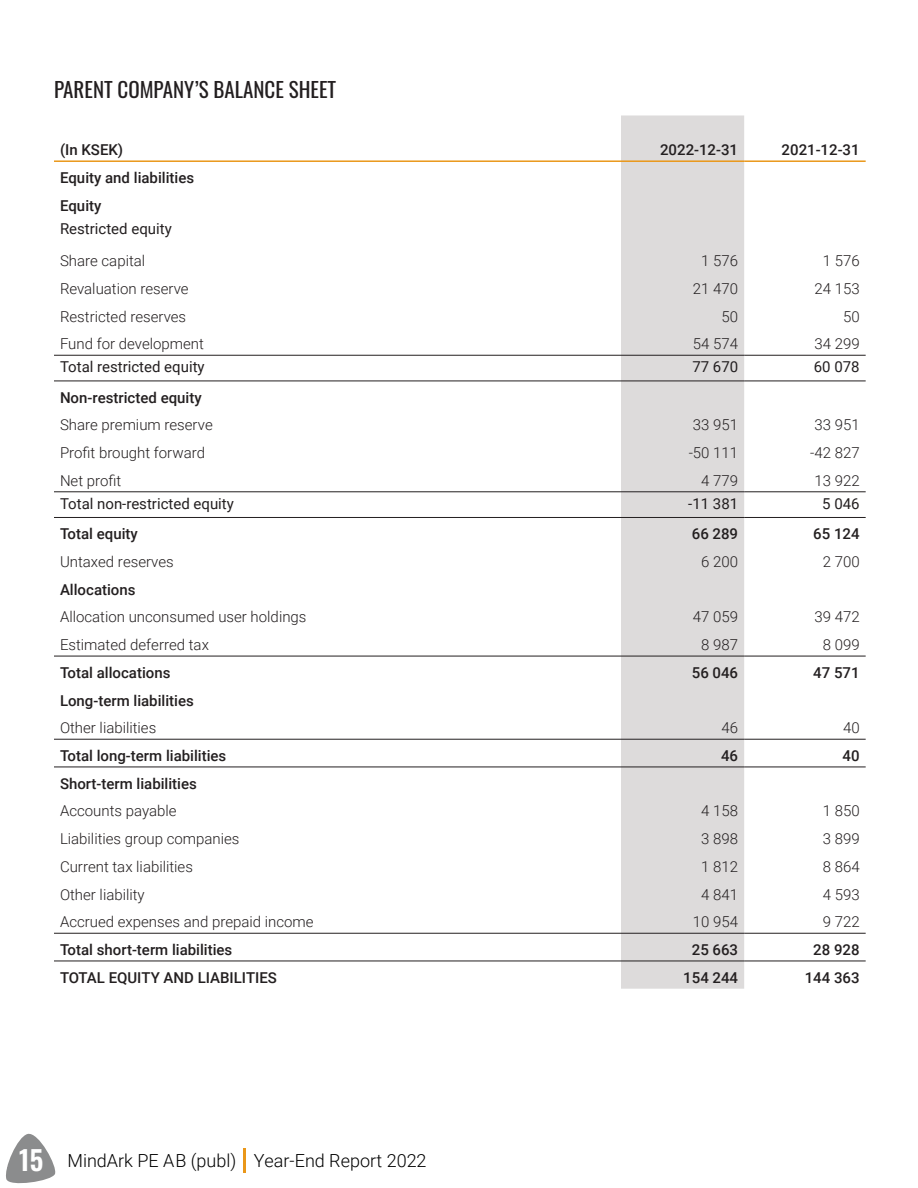
<style>
.page{position:relative;width:918px;height:1188px;background:#fff}
.page>*{position:absolute;margin:0;border:0;box-sizing:border-box;transform-origin:0 0}
.Subtitles{font:21px "Oswald";color:#231f20}
.t1{font:300 18px "Roboto";color:#000}
.t2{font:300 15px "Roboto";color:#231f20}
.t3{font:500 15px "Roboto";color:#231f20}
.t4{font:15px "Roboto";color:#231f20}
.s1{font-family:"Oswald";font-weight:400;font-size:27px;color:#fff}
</style>
<div class="page">
<div style="left:621px;top:116px;width:123px;height:873px;background:#dddbdb"></div>
<hr style="left:54px;top:160px;width:567px;height:2px;background:#ea9719">
<hr style="left:621px;top:160px;width:123px;height:2px;background:#ea9719">
<hr style="left:744px;top:160px;width:122px;height:2px;background:#ea9719">
<hr style="left:54px;top:355px;width:567px;height:1px;background:#231f20">
<hr style="left:621px;top:355px;width:123px;height:1px;background:#231f20">
<hr style="left:744px;top:355px;width:122px;height:1px;background:#231f20">
<hr style="left:54px;top:381px;width:567px;height:1px;background:#231f20">
<hr style="left:621px;top:381px;width:123px;height:1px;background:#231f20">
<hr style="left:744px;top:381px;width:122px;height:1px;background:#231f20">
<hr style="left:54px;top:491px;width:567px;height:1px;background:#231f20">
<hr style="left:621px;top:491px;width:123px;height:1px;background:#231f20">
<hr style="left:744px;top:491px;width:122px;height:1px;background:#231f20">
<hr style="left:54px;top:517px;width:567px;height:1px;background:#231f20">
<hr style="left:621px;top:517px;width:123px;height:1px;background:#231f20">
<hr style="left:744px;top:517px;width:122px;height:1px;background:#231f20">
<hr style="left:54px;top:656px;width:567px;height:1px;background:#231f20">
<hr style="left:621px;top:656px;width:123px;height:1px;background:#231f20">
<hr style="left:744px;top:656px;width:122px;height:1px;background:#231f20">
<hr style="left:54px;top:739px;width:567px;height:1px;background:#231f20">
<hr style="left:621px;top:739px;width:123px;height:1px;background:#231f20">
<hr style="left:744px;top:739px;width:122px;height:1px;background:#231f20">
<hr style="left:54px;top:767px;width:567px;height:1px;background:#231f20">
<hr style="left:621px;top:767px;width:123px;height:1px;background:#231f20">
<hr style="left:744px;top:767px;width:122px;height:1px;background:#231f20">
<hr style="left:54px;top:933px;width:567px;height:1px;background:#231f20">
<hr style="left:621px;top:933px;width:123px;height:1px;background:#231f20">
<hr style="left:744px;top:933px;width:122px;height:1px;background:#231f20">
<hr style="left:54px;top:961px;width:567px;height:1px;background:#231f20">
<hr style="left:621px;top:961px;width:123px;height:1px;background:#231f20">
<hr style="left:744px;top:961px;width:122px;height:1px;background:#231f20">
<svg style="left:6px;top:1134px;width:50px;height:49px"></svg>
<hr style="left:243px;top:1149px;width:2px;height:24px;background:#ea9719">
<p class="Subtitles" style="left:54px;top:71px;width:284px">PARENT COMPANY’S BALANCE SHEET</p>
<p class="t3" style="left:60px;top:139px;width:65px">(In KSEK)</p>
<p class="t3" style="left:660px;top:139px;width:79px">2022-12-31</p>
<p class="t3" style="left:782px;top:139px;width:79px">2021-12-31</p>
<p class="t3" style="left:60px;top:167px;width:136px">Equity and liabilities</p>
<p class="t3" style="left:60px;top:195px;width:43px">Equity</p>
<p class="t4" style="left:60px;top:218px;width:113px">Restricted equity</p>
<p class="t2" style="left:60px;top:250px;width:87px">Share capital</p>
<p class="t2" style="left:701px;top:250px;width:38px">1 576</p>
<p class="t2" style="left:823px;top:250px;width:38px">1 576</p>
<p class="t2" style="left:60px;top:278px;width:130px">Revaluation reserve</p>
<p class="t2" style="left:693px;top:278px;width:47px">21 470</p>
<p class="t2" style="left:814px;top:278px;width:47px">24 153</p>
<p class="t2" style="left:60px;top:306px;width:128px">Restricted reserves</p>
<p class="t2" style="left:722px;top:306px;width:18px">50</p>
<p class="t2" style="left:843px;top:306px;width:18px">50</p>
<p class="t2" style="left:60px;top:333px;width:145px">Fund for development</p>
<p class="t2" style="left:693px;top:333px;width:47px">54 574</p>
<p class="t2" style="left:814px;top:333px;width:47px">34 299</p>
<p class="t4" style="left:60px;top:357px;width:146px">Total restricted equity</p>
<p class="t4" style="left:692px;top:357px;width:47px">77 670</p>
<p class="t4" style="left:814px;top:357px;width:47px">60 078</p>
<p class="t3" style="left:60px;top:387px;width:143px">Non-restricted equity</p>
<p class="t2" style="left:60px;top:415px;width:154px">Share premium reserve</p>
<p class="t2" style="left:693px;top:415px;width:47px">33 951</p>
<p class="t2" style="left:814px;top:415px;width:47px">33 951</p>
<p class="t2" style="left:60px;top:442px;width:147px">Profit brought forward</p>
<p class="t2" style="left:689px;top:442px;width:51px">-50 111</p>
<p class="t2" style="left:810px;top:442px;width:51px">-42 827</p>
<p class="t2" style="left:60px;top:470px;width:63px">Net profit</p>
<p class="t2" style="left:701px;top:470px;width:38px">4 779</p>
<p class="t2" style="left:814px;top:470px;width:47px">13 922</p>
<p class="t4" style="left:60px;top:493px;width:175px">Total non-restricted equity</p>
<p class="t4" style="left:688px;top:493px;width:52px">-11 381</p>
<p class="t4" style="left:822px;top:493px;width:39px">5 046</p>
<p class="t3" style="left:60px;top:523px;width:79px">Total equity</p>
<p class="t3" style="left:692px;top:523px;width:48px">66 289</p>
<p class="t3" style="left:813px;top:523px;width:48px">65 124</p>
<p class="t2" style="left:60px;top:551px;width:115px">Untaxed reserves</p>
<p class="t2" style="left:701px;top:551px;width:38px">6 200</p>
<p class="t2" style="left:823px;top:551px;width:38px">2 700</p>
<p class="t3" style="left:60px;top:579px;width:77px">Allocations</p>
<p class="t2" style="left:60px;top:607px;width:248px">Allocation unconsumed user holdings</p>
<p class="t2" style="left:693px;top:607px;width:47px">47 059</p>
<p class="t2" style="left:814px;top:607px;width:47px">39 472</p>
<p class="t2" style="left:60px;top:634px;width:150px">Estimated deferred tax</p>
<p class="t2" style="left:701px;top:634px;width:38px">8 987</p>
<p class="t2" style="left:823px;top:634px;width:38px">8 099</p>
<p class="t3" style="left:60px;top:662px;width:112px">Total allocations</p>
<p class="t3" style="left:692px;top:662px;width:48px">56 046</p>
<p class="t3" style="left:813px;top:662px;width:48px">47 571</p>
<p class="t3" style="left:60px;top:690px;width:135px">Long-term liabilities</p>
<p class="t2" style="left:60px;top:717px;width:98px">Other liabilities</p>
<p class="t2" style="left:722px;top:717px;width:18px">46</p>
<p class="t2" style="left:843px;top:717px;width:18px">40</p>
<p class="t3" style="left:60px;top:745px;width:168px">Total long-term liabilities</p>
<p class="t3" style="left:721px;top:745px;width:19px">46</p>
<p class="t3" style="left:843px;top:745px;width:19px">40</p>
<p class="t3" style="left:60px;top:773px;width:138px">Short-term liabilities</p>
<p class="t2" style="left:60px;top:801px;width:118px">Accounts payable</p>
<p class="t2" style="left:701px;top:801px;width:38px">4 158</p>
<p class="t2" style="left:823px;top:801px;width:38px">1 850</p>
<p class="t2" style="left:60px;top:828px;width:181px">Liabilities group companies</p>
<p class="t2" style="left:701px;top:828px;width:38px">3 898</p>
<p class="t2" style="left:823px;top:828px;width:38px">3 899</p>
<p class="t2" style="left:60px;top:856px;width:134px">Current tax liabilities</p>
<p class="t2" style="left:701px;top:856px;width:38px">1 812</p>
<p class="t2" style="left:823px;top:856px;width:38px">8 864</p>
<p class="t2" style="left:60px;top:884px;width:86px">Other liability</p>
<p class="t2" style="left:701px;top:884px;width:38px">4 841</p>
<p class="t2" style="left:823px;top:884px;width:38px">4 593</p>
<p class="t2" style="left:60px;top:911px;width:255px">Accrued expenses and prepaid income</p>
<p class="t2" style="left:693px;top:911px;width:47px">10 954</p>
<p class="t2" style="left:823px;top:911px;width:38px">9 722</p>
<p class="t3" style="left:60px;top:939px;width:174px">Total short-term liabilities</p>
<p class="t3" style="left:692px;top:939px;width:48px">25 663</p>
<p class="t3" style="left:813px;top:939px;width:48px">28 928</p>
<p class="t3" style="left:60px;top:967px;width:219px">TOTAL EQUITY AND LIABILITIES</p>
<p class="t3" style="left:683px;top:967px;width:56px">154 244</p>
<p class="t3" style="left:805px;top:967px;width:56px">144 363</p>
<p class="t1" style="left:19px;top:1148px;width:409px"><span class="s1">15</span> MindArk PE AB (publ) Year-End Report 2022</p>
</div>
